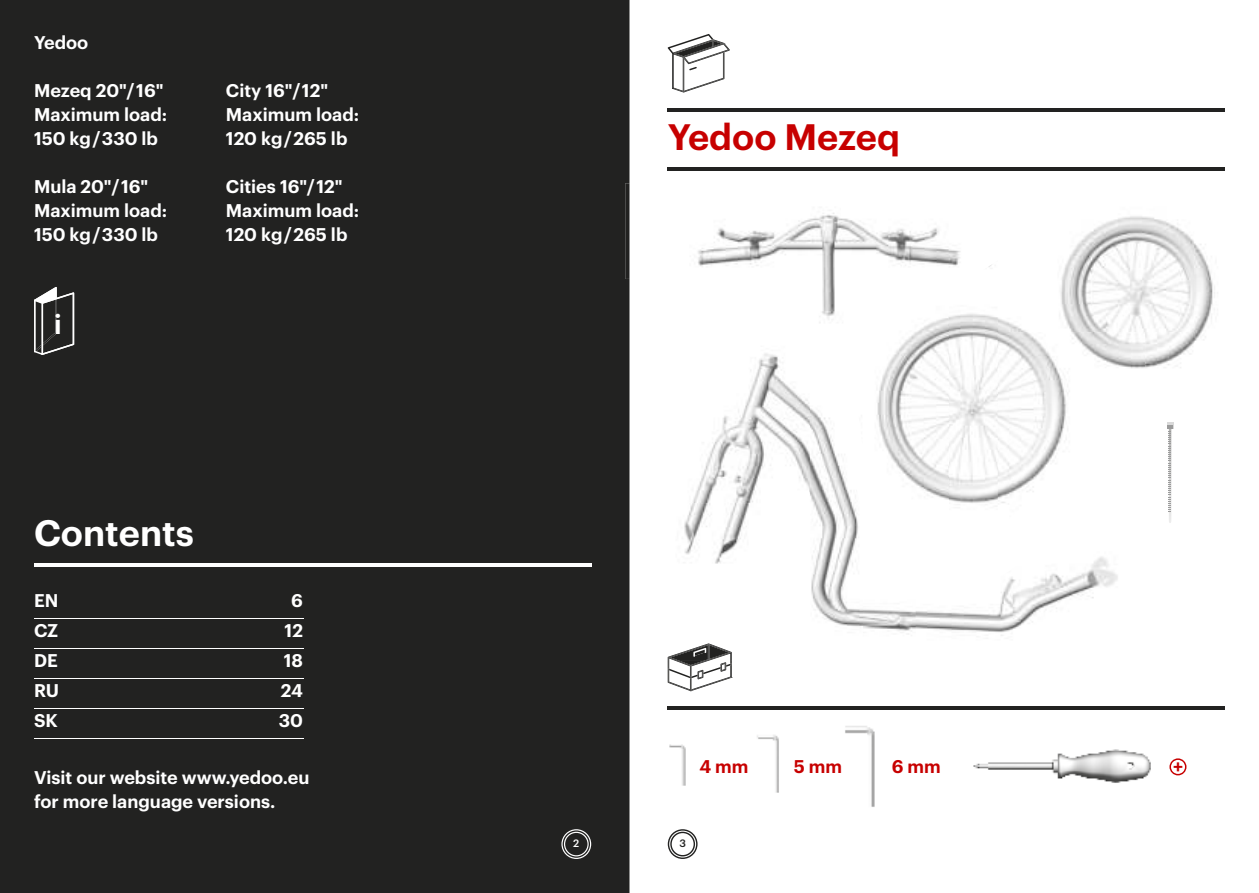
<style>
.page{position:relative;width:1259px;height:893px;background:#fff}
.page>*{position:absolute;margin:0;border:0;box-sizing:border-box;transform-origin:0 0}
.t1{font:600 36px "Graphik";color:#c70000}
.t2{font:600 36px "Graphik";color:#fff}
.t3{font:600 27px "Graphik";color:#fff}
.t4{font:600 18px/24px "Graphik";color:#fff}
.t5{font:600 18px "Graphik";color:#c70000}
.t6{font:500 10.5px "Graphik";color:#222221}
.t7{font:500 10.5px "Graphik";color:#fff}
</style>
<div class="page">
<img style="left:629px;top:183px;width:332px;height:129px">
<img style="left:783px;top:311px;width:68px;height:12px">
<img style="left:998px;top:216px;width:196px;height:116px">
<img style="left:1194px;top:243px;width:21px;height:100px">
<img style="left:948px;top:260px;width:50px;height:243px">
<img style="left:851px;top:293px;width:98px;height:210px">
<img style="left:997px;top:332px;width:148px;height:149px">
<img style="left:1145px;top:332px;width:49px;height:36px">
<img style="left:997px;top:481px;width:37px;height:22px">
<img style="left:684px;top:353px;width:126px;height:211px">
<img style="left:810px;top:363px;width:53px;height:264px">
<img style="left:863px;top:609px;width:52px;height:22px">
<img style="left:1021px;top:557px;width:97px;height:68px">
<img style="left:915px;top:577px;width:106px;height:59px">
<svg style="left:668px;top:829px;width:29px;height:30px"></svg>
<div style="left:0;top:0;width:629px;height:893px;background:#222221"></div>
<img style="left:625px;top:183px;width:4px;height:96px">
<hr style="left:668px;top:707px;width:557px;height:3px;background:#222221">
<hr style="left:668px;top:109px;width:557px;height:3px;background:#222221">
<hr style="left:668px;top:167px;width:557px;height:3px;background:#222221">
<svg style="left:667px;top:34px;width:63px;height:59px"></svg>
<svg style="left:667px;top:643px;width:66px;height:48px"></svg>
<hr style="left:34px;top:618px;width:269px;height:1px;background:#fff">
<hr style="left:34px;top:648px;width:269px;height:1px;background:#fff">
<hr style="left:34px;top:678px;width:269px;height:1px;background:#fff">
<hr style="left:34px;top:708px;width:269px;height:1px;background:#fff">
<hr style="left:34px;top:738px;width:269px;height:1px;background:#fff">
<hr style="left:34px;top:563px;width:557px;height:3px;background:#fff">
<svg style="left:561px;top:829px;width:30px;height:30px"></svg>
<img style="left:845px;top:726px;width:30px;height:81px">
<img style="left:973px;top:749px;width:178px;height:34px">
<img style="left:757px;top:735px;width:22px;height:58px">
<img style="left:669px;top:744px;width:17px;height:42px">
<svg style="left:1169px;top:758px;width:17px;height:17px"></svg>
<div style="left:1166px;top:422px;width:7px;height:7px;background:#d9d9d9"></div>
<svg style="left:1167px;top:425px;width:5px;height:98px"></svg>
<svg style="left:34px;top:287px;width:40px;height:68px"></svg>
<p class="t4" style="left:34px;top:30px;width:56px">Yedoo</p>
<p class="t4" style="left:34px;top:78px;width:135px">Mezeq 20"/ 16"<br>Maximum load:<br>150 kg / 330 lb</p>
<p class="t4" style="left:34px;top:174px;width:135px">Mula 20"/ 16"<br>Maximum load:<br>150 kg / 330 lb</p>
<h2 class="t3" style="left:54px;top:309px;width:9px">i</h2>
<p class="t4" style="left:226px;top:78px;width:135px">City 16"/ 12"<br>Maximum load:<br>120 kg / 265 lb</p>
<p class="t4" style="left:226px;top:174px;width:135px">Cities 16"/ 12"<br>Maximum load:<br>120 kg / 265 lb</p>
<h1 class="t2" style="left:34px;top:514px;width:161px">Contents</h1>
<p class="t4" style="left:34px;top:589px;width:26px">EN</p>
<p class="t4" style="left:291px;top:589px;width:13px">6</p>
<p class="t4" style="left:34px;top:619px;width:26px">CZ</p>
<p class="t4" style="left:285px;top:619px;width:20px">12</p>
<p class="t4" style="left:34px;top:649px;width:25px">DE</p>
<p class="t4" style="left:284px;top:649px;width:21px">18</p>
<p class="t4" style="left:34px;top:679px;width:27px">RU</p>
<p class="t4" style="left:281px;top:679px;width:24px">24</p>
<p class="t4" style="left:34px;top:709px;width:25px">SK</p>
<p class="t4" style="left:279px;top:709px;width:26px">30</p>
<p class="t4" style="left:34px;top:765px;width:277px">Visit our website www.yedoo.eu for more language versions.</p>
<h1 class="t1" style="left:668px;top:118px;width:234px">Yedoo Mezeq</h1>
<p class="t7" style="left:573px;top:837px;width:8px">2</p>
<p class="t5" style="left:699px;top:757px;width:51px">4 mm</p>
<p class="t5" style="left:891px;top:757px;width:50px">6 mm</p>
<p class="t5" style="left:794px;top:757px;width:50px">5 mm</p>
<p class="t5" style="left:1173px;top:757px;width:11px">+</p>
<p class="t6" style="left:679px;top:837px;width:8px">3</p>
</div>
